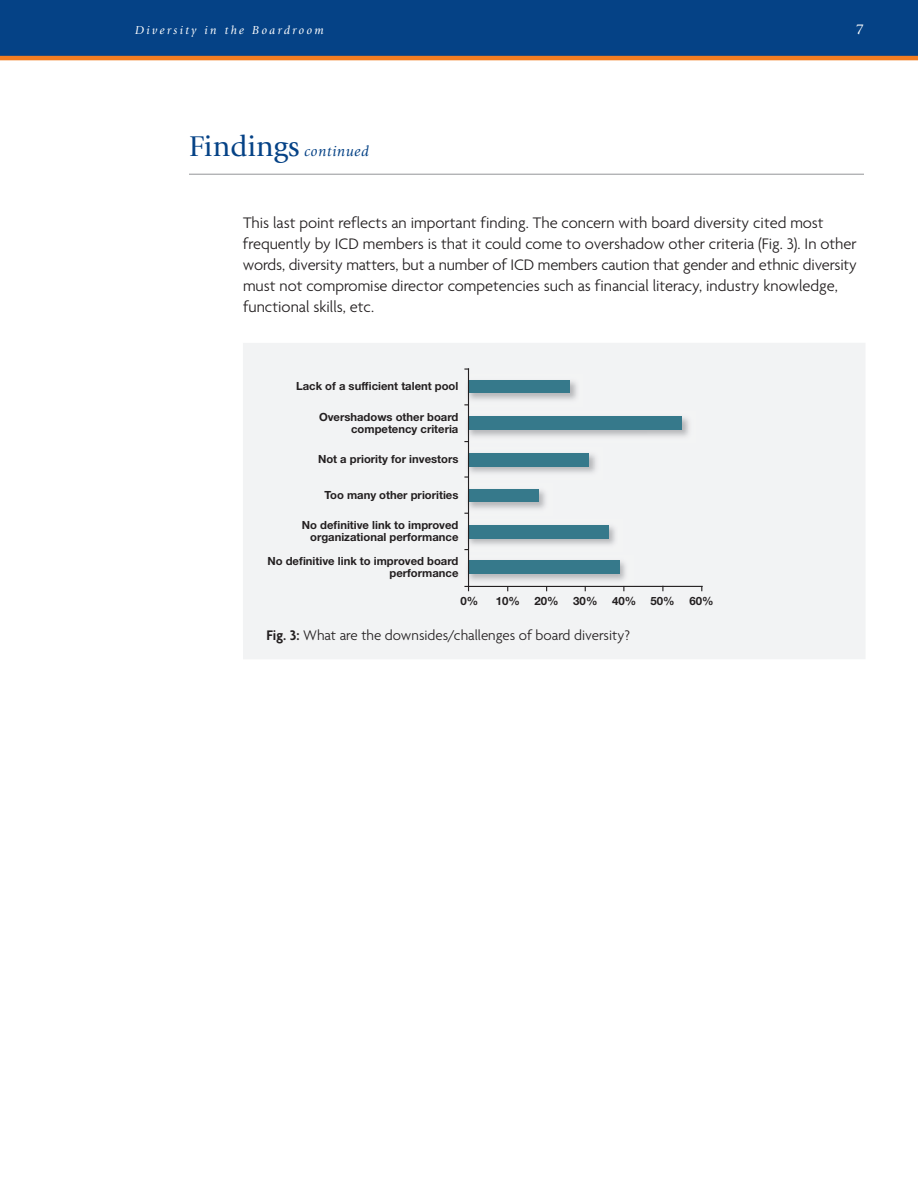
<style>
.page{position:relative;width:918px;height:1188px;background:#fff}
.page>*{position:absolute;margin:0;border:0;box-sizing:border-box;transform-origin:0 0}
.t1{font:300 16.5px/21px "Agenda";color:#231f20}
.t2{font:300 15px "Agenda";color:#231f20}
.t3{font:italic 15px "Giovanni";letter-spacing:.05em;color:#054286}
.t4{font:15px "Giovanni";color:#fff}
.t5{font:italic 12px "Giovanni";letter-spacing:.2em;color:#fff}
.t6{font:700 11.4px "Helvetica Neue LT Std";color:#231f20}
.t7{font:700 11.25px/12px "Helvetica Neue LT Std";color:#231f20;text-align:right}
.s1{font-style:normal;font-size:29.7px}
.s2{font-weight:600}
</style>
<div class="page">
<div style="left:243px;top:343px;width:623px;height:316px;background:#f2f3f4"></div>
<hr style="left:189px;top:174px;width:675px;height:1px;background:#939598">
<div style="left:0;top:0;width:918px;height:56px;background:#054286"></div>
<img style="left:464px;top:555px;width:169px;height:31px">
<div style="left:468px;top:561px;width:152px;height:13px;background:#36798b"></div>
<img style="left:464px;top:520px;width:151px;height:31px">
<div style="left:468px;top:525px;width:141px;height:13px;background:#36798b"></div>
<img style="left:464px;top:484px;width:82px;height:31px">
<div style="left:468px;top:489px;width:71px;height:13px;background:#36798b"></div>
<img style="left:467px;top:448px;width:129px;height:31px">
<div style="left:468px;top:453px;width:121px;height:13px;background:#36798b"></div>
<img style="left:464px;top:411px;width:225px;height:32px">
<div style="left:468px;top:417px;width:214px;height:13px;background:#36798b"></div>
<img style="left:464px;top:375px;width:113px;height:31px">
<div style="left:468px;top:380px;width:101px;height:13px;background:#36798b"></div>
<hr style="left:468px;top:368px;width:1px;height:223px;background:#231f20">
<hr style="left:464px;top:586px;width:239px;height:1px;background:#231f20">
<hr style="left:0;top:56px;width:918px;height:4px;background:#f47d21">
<p class="t5" style="left:135px;top:25px;width:190px">Diversity in the Boardroom</p>
<p class="t4" style="left:856px;top:23px;width:10px">7</p>
<p class="t3" style="left:189px;top:146px;width:181px"><span class="s1">Findings</span> continued</p>
<p class="t1" style="left:243px;top:212px;width:616px">This last point reflects an important finding. The concern with board diversity cited most frequently by ICD members is that it could come to overshadow other criteria (Fig. 3). In other words, diversity matters, but a number of ICD members caution that gender and ethnic diversity must not compromise director competencies such as financial literacy, industry knowledge, functional skills, etc.</p>
<p class="t7" style="left:296px;top:381px;width:164px">Lack of a sufficient talent pool</p>
<p class="t7" style="left:319px;top:412px;width:141px">Overshadows other board competency criteria</p>
<p class="t7" style="left:318px;top:454px;width:142px">Not a priority for investors</p>
<p class="t7" style="left:325px;top:490px;width:135px">Too many other priorities</p>
<p class="t7" style="left:302px;top:520px;width:158px">No definitive link to improved organizational performance</p>
<p class="t7" style="left:267px;top:556px;width:193px">No definitive link to improved board performance</p>
<p class="t6" style="left:496px;top:597px;width:26px">10%</p>
<p class="t6" style="left:534px;top:597px;width:26px">20%</p>
<p class="t6" style="left:573px;top:597px;width:26px">30%</p>
<p class="t6" style="left:612px;top:597px;width:64px">40% 50%</p>
<p class="t6" style="left:690px;top:597px;width:26px">60%</p>
<p class="t2" style="left:266px;top:626px;width:365px"><span class="s2">Fig. 3:</span> What are the downsides/challenges of board diversity?</p>
<p class="t6" style="left:460px;top:597px;width:19px">0%</p>
</div>
